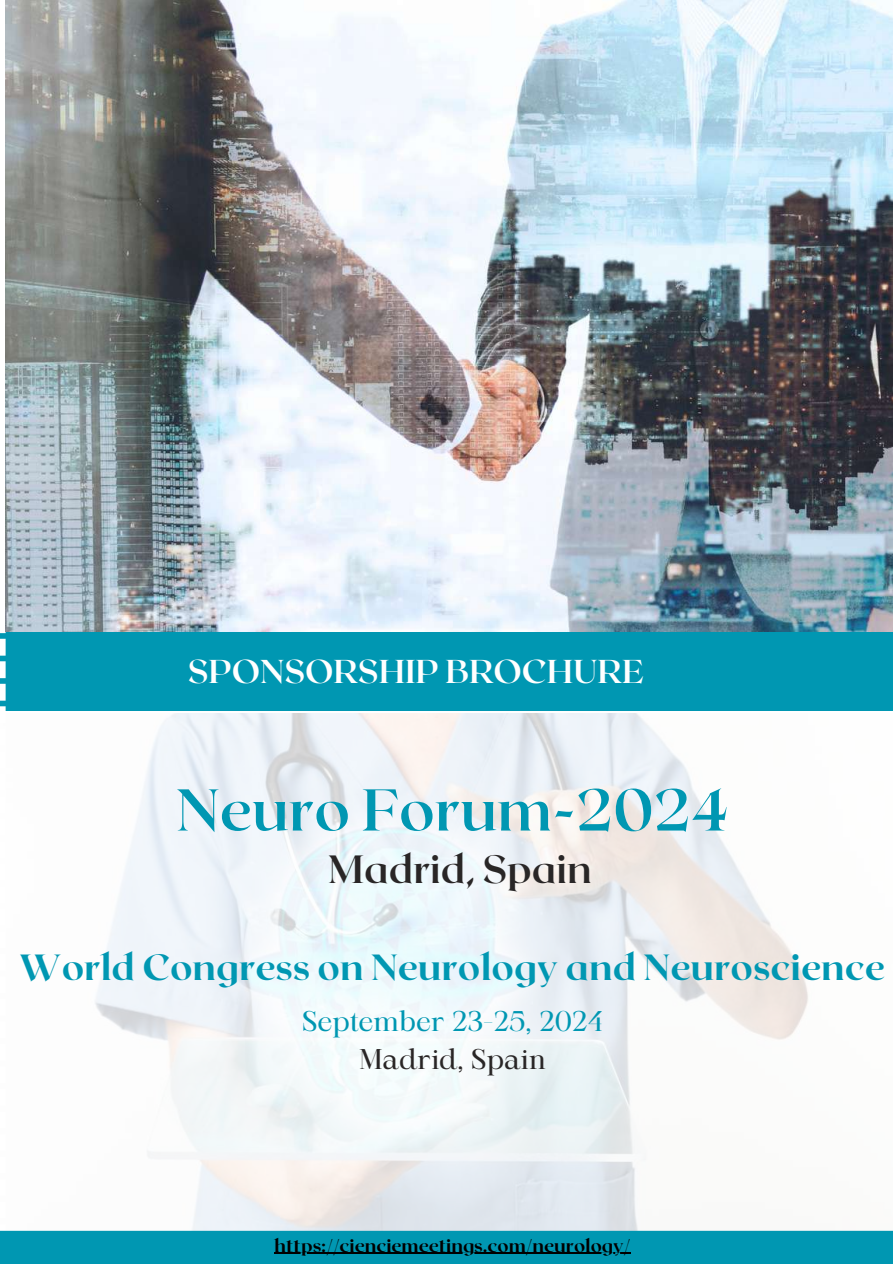
<style>
.page{position:relative;width:893px;height:1264px;background:#fff}
.page>*{position:absolute;margin:0;border:0;box-sizing:border-box;transform-origin:0 0}
.t1{font:700 58.8px "Roxborough CF";color:#0097b2}
.t2{font:700 39.3px "Roxborough CF";color:#292626}
.t3{font:800 36.3px "Roxborough CF";color:#0097b2}
.t4{font:700 33px "Roxborough CF";color:#fff}
.t5{font:27.3px "Maharlika";color:#0097b2}
.t6{font:27.3px "Maharlika";color:#292626}
.t7{font:800 18px "Roxborough CF";color:#000}
</style>
<div class="page">
<img style="left:95px;top:713px;width:713px;height:517px">
<div style="left:0;top:630px;width:892px;height:81px;background:#0097b2"></div>
<svg style="left:0;top:0;width:6px;height:711px"></svg>
<img style="left:6px;top:0;width:886px;height:631px">
<div style="left:0;top:1230px;width:892px;height:33px;background:#0097b2"></div>
<hr style="left:274px;top:1252px;width:356px;height:1px;background:#000">
<p class="t4" style="left:188px;top:650px;width:457px">SPONSORSHIP BROCHURE</p>
<h1 class="t1" style="left:176px;top:771px;width:553px">Neuro Forum-2024</h1>
<p class="t2" style="left:328px;top:843px;width:265px">Madrid, Spain</p>
<p class="t3" style="left:20px;top:943px;width:867px">World Congress on Neurology and Neuroscience</p>
<p class="t5" style="left:302px;top:1009px;width:302px">September 23-25, 2024</p>
<p class="t6" style="left:359px;top:1048px;width:188px">Madrid, Spain</p>
<p class="t7" style="left:274px;top:1233px;width:358px">https://cienciemeetings.com/neurology/</p>
</div>
